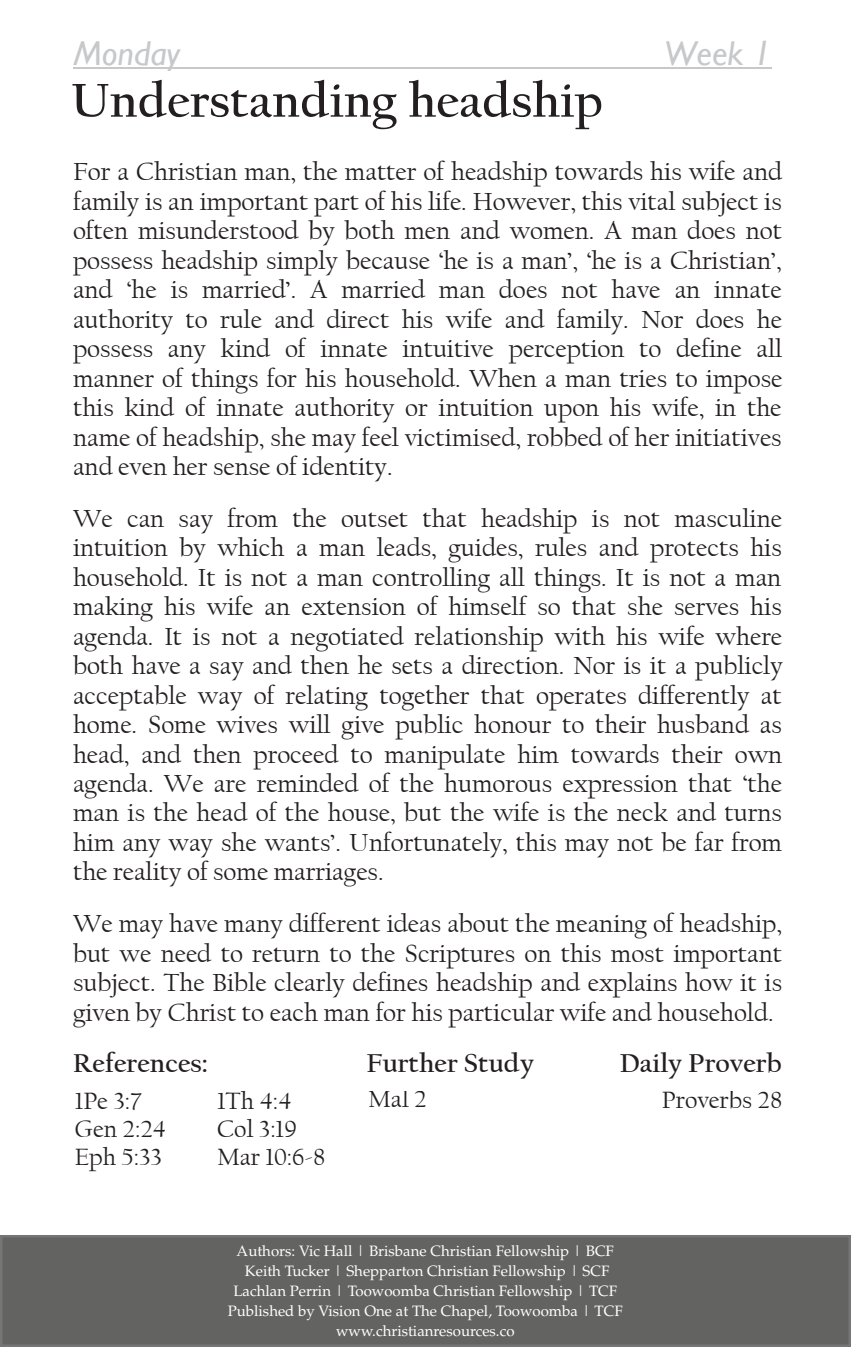
<style>
.page{position:relative;width:851px;height:1347px;background:#fff}
.page>*{position:absolute;margin:0;border:0;box-sizing:border-box;transform-origin:0 0}
.t1{font:700 49.25px "Californian FB";color:#231f20}
.t2{font:italic 34.5px "Gill Sans";color:#c7c8ca}
.t3{font:700 27px "Californian FB";color:#231f20}
.t4{font:26px/29.5px "Californian FB";color:#231f20;text-align:justify}
.t5{font:24.75px "Californian FB";color:#231f20}
.t6{font:15px/20px "Palatino";color:#fff;text-align:center}
</style>
<div class="page">
<div style="left:1px;top:1236px;width:848px;height:109px;background:#636462"></div>
<svg style="left:0;top:1235px;width:1px;height:111px"></svg>
<hr style="left:73px;top:67px;width:698px;height:2px;background:#c7c8ca">
<h2 class="t2" style="left:73px;top:33px;width:108px">Monday</h2>
<h2 class="t2" style="left:664px;top:33px;width:109px">Week 1</h2>
<h1 class="t1" style="left:71px;top:73px;width:533px">Understanding headship</h1>
<p class="t4" style="left:73px;top:157px;width:710px">For a Christian man, the matter of headship towards his wife and family is an important part of his life. However, this vital subject is often misunderstood by both men and women. A man does not possess headship simply because ‘he is a man’, ‘he is a Christian’, and ‘he is married’. A married man does not have an innate authority to rule and direct his wife and family. Nor does he possess any kind of innate intuitive perception to define all manner of things for his household. When a man tries to impose this kind of innate authority or intuition upon his wife, in the name of headship, she may feel victimised, robbed of her initiatives and even her sense of identity.</p>
<p class="t4" style="left:73px;top:504px;width:711px">We can say from the outset that headship is not masculine intuition by which a man leads, guides, rules and protects his household. It is not a man controlling all things. It is not a man making his wife an extension of himself so that she serves his agenda. It is not a negotiated relationship with his wife where both have a say and then he sets a direction. Nor is it a publicly acceptable way of relating together that operates differently at home. Some wives will give public honour to their husband as head, and then proceed to manipulate him towards their own agenda. We are reminded of the humorous expression that ‘the man is the head of the house, but the wife is the neck and turns him any way she wants’. Unfortunately, this may not be far from the reality of some marriages.</p>
<p class="t4" style="left:73px;top:909px;width:710px">We may have many different ideas about the meaning of headship, but we need to return to the Scriptures on this most important subject. The Bible clearly defines headship and explains how it is given by Christ to each man for his particular wife and household.</p>
<p class="t3" style="left:366px;top:1048px;width:169px">Further Study</p>
<p class="t3" style="left:73px;top:1048px;width:136px">References:</p>
<p class="t3" style="left:619px;top:1047px;width:164px">Daily Proverb</p>
<p class="t5" style="left:75px;top:1087px;width:68px">1Pe 3:7</p>
<p class="t5" style="left:217px;top:1087px;width:76px">1Th 4:4</p>
<p class="t5" style="left:75px;top:1115px;width:93px">Gen 2:24</p>
<p class="t5" style="left:217px;top:1115px;width:81px">Col 3:19</p>
<p class="t5" style="left:75px;top:1143px;width:89px">Eph 5:33</p>
<p class="t5" style="left:217px;top:1143px;width:110px">Mar 10:6-8</p>
<p class="t5" style="left:368px;top:1085px;width:60px">Mal 2</p>
<p class="t5" style="left:662px;top:1085px;width:122px">Proverbs 28</p>
<p class="t6" style="left:228px;top:1241px;width:396px">Authors: Vic Hall | Brisbane Christian Fellowship | BCF Keith Tucker | Shepparton Christian Fellowship | SCF Lachlan Perrin | Toowoomba Christian Fellowship | TCF Published by Vision One at The Chapel, Toowoomba | TCF www.christianresources.co</p>
</div>
